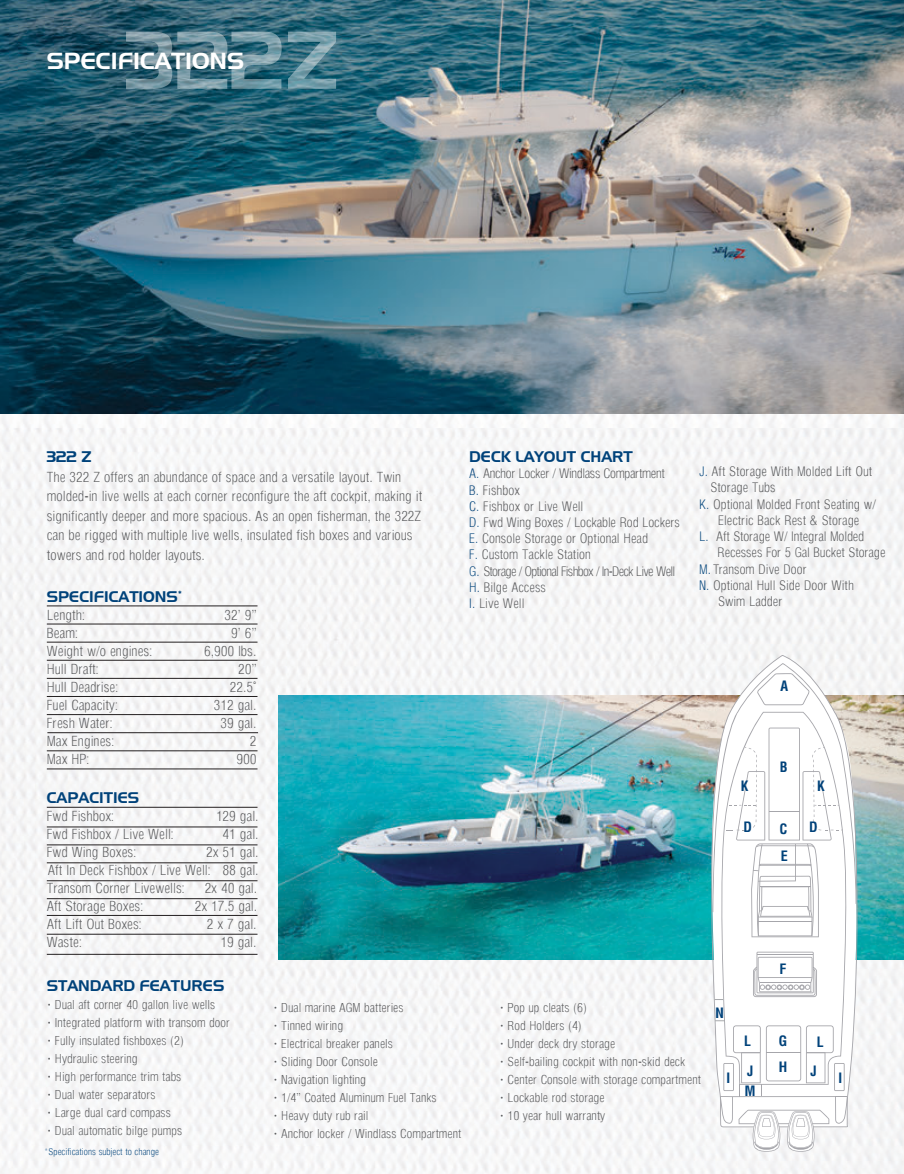
<style>
.page{position:relative;width:904px;height:1174px;background:#fff}
.page>*{position:absolute;margin:0;border:0;box-sizing:border-box;transform-origin:0 0}
.t1{font:79.35px "Aero Regular SWFTE";color:#fff}
.t2{font:22.65px "Aero Regular SWFTE";color:#fff}
.t3{font:15px "Aero Regular SWFTE";color:#00427a}
.t4{font:700 13.95px "Arena Condensed";color:#00427a}
.t5{font:300 condensed 13.5px/19.5px "Arena";color:#58595b}
.t6{font:300 condensed 12.75px/16.2px "Arena";color:#58595b}
.t7{font:300 condensed 12.75px "Arena";letter-spacing:-.06em;color:#58595b}
.t8{font:300 condensed 12.75px "Arena";letter-spacing:-.03em;color:#58595b}
.t9{font:300 condensed 12px "Arena";color:#58595b}
.t10{font:300 condensed 9px "Arena";color:#00427a}
.s1{color:#00427a}
</style>
<div class="page">
<img style="left:0;top:429px;width:904px;height:745px">
<img style="left:0;top:0;width:904px;height:414px">
<img style="left:278px;top:695px;width:626px;height:264px">
<div style="left:41px;top:47px;width:208px;height:28px;background:#231f20;opacity:.2"></div>
<hr style="left:47px;top:826px;width:210px;height:1px;background:#231f20">
<hr style="left:47px;top:807px;width:210px;height:1px;background:#231f20">
<hr style="left:47px;top:844px;width:210px;height:1px;background:#231f20">
<hr style="left:47px;top:862px;width:210px;height:1px;background:#231f20">
<hr style="left:47px;top:880px;width:210px;height:1px;background:#231f20">
<hr style="left:47px;top:898px;width:210px;height:1px;background:#231f20">
<hr style="left:47px;top:915px;width:210px;height:1px;background:#231f20">
<hr style="left:47px;top:934px;width:210px;height:1px;background:#231f20">
<hr style="left:47px;top:954px;width:210px;height:1px;background:#231f20">
<hr style="left:47px;top:624px;width:210px;height:1px;background:#231f20">
<hr style="left:47px;top:605px;width:210px;height:1px;background:#231f20">
<hr style="left:47px;top:642px;width:210px;height:1px;background:#231f20">
<hr style="left:47px;top:660px;width:210px;height:1px;background:#231f20">
<hr style="left:47px;top:678px;width:210px;height:1px;background:#231f20">
<hr style="left:47px;top:696px;width:210px;height:1px;background:#231f20">
<hr style="left:47px;top:714px;width:210px;height:1px;background:#231f20">
<hr style="left:47px;top:732px;width:211px;height:1px;background:#231f20">
<hr style="left:47px;top:750px;width:210px;height:1px;background:#231f20">
<hr style="left:47px;top:768px;width:210px;height:1px;background:#231f20">
<svg style="left:707px;top:656px;width:3px;height:471px"></svg>
<svg style="left:710px;top:655px;width:149px;height:472px;fill:#f3f3f4"></svg>
<svg style="left:718px;top:937px;width:133px;height:147px"></svg>
<svg style="left:753px;top:951px;width:64px;height:46px"></svg>
<svg style="left:712px;top:663px;width:144px;height:274px"></svg>
<svg style="left:715px;top:1020px;width:132px;height:132px"></svg>
<h1 class="t1" style="left:125px;top:12px;width:218px">322Z</h1>
<p class="t2" style="left:47px;top:47px;width:199px">SPECIFICATIONS</p>
<p class="t3" style="left:47px;top:448px;width:47px">322 Z</p>
<p class="t5" style="left:47px;top:467px;width:377px">The 322 Z offers an abundance of space and a versatile layout. Twin molded-in live wells at each corner reconfigure the aft cockpit, making it significantly deeper and more spacious. As an open fisherman, the 322Z can be rigged with multiple live wells, insulated fish boxes and various towers and rod holder layouts.</p>
<p class="t3" style="left:47px;top:587px;width:137px">SPECIFICATIONS<sup>*</sup></p>
<p class="t5" style="left:47px;top:605px;width:40px">Length:</p>
<p class="t5" style="left:224px;top:605px;width:33px">32’ 9”</p>
<p class="t5" style="left:47px;top:623px;width:33px">Beam:</p>
<p class="t5" style="left:231px;top:623px;width:27px">9’ 6”</p>
<p class="t5" style="left:47px;top:641px;width:107px">Weight w/o engines:</p>
<p class="t5" style="left:204px;top:641px;width:54px">6,900 lbs.</p>
<p class="t5" style="left:47px;top:659px;width:53px">Hull Draft:</p>
<p class="t5" style="left:238px;top:659px;width:20px">20”</p>
<p class="t5" style="left:47px;top:677px;width:73px">Hull Deadrise:</p>
<p class="t5" style="left:230px;top:677px;width:28px">22.5˚</p>
<p class="t5" style="left:47px;top:695px;width:72px">Fuel Capacity:</p>
<p class="t5" style="left:214px;top:695px;width:44px">312 gal.</p>
<p class="t5" style="left:47px;top:713px;width:67px">Fresh Water:</p>
<p class="t5" style="left:220px;top:713px;width:37px">39 gal.</p>
<p class="t5" style="left:47px;top:731px;width:69px">Max Engines:</p>
<p class="t5" style="left:250px;top:731px;width:8px">2</p>
<p class="t5" style="left:47px;top:749px;width:44px">Max HP:</p>
<p class="t5" style="left:236px;top:749px;width:21px">900</p>
<p class="t3" style="left:47px;top:788px;width:94px">CAPACITIES</p>
<p class="t5" style="left:47px;top:806px;width:69px">Fwd Fishbox:</p>
<p class="t5" style="left:216px;top:806px;width:44px">129 gal.</p>
<p class="t5" style="left:47px;top:824px;width:128px">Fwd Fishbox / Live Well:</p>
<p class="t5" style="left:223px;top:824px;width:37px">41 gal.</p>
<p class="t5" style="left:47px;top:842px;width:91px">Fwd Wing Boxes:</p>
<p class="t5" style="left:206px;top:842px;width:54px">2x 51 gal.</p>
<p class="t5" style="left:48px;top:860px;width:212px">Aft In Deck Fishbox / Live Well: 88 gal.</p>
<p class="t5" style="left:47px;top:878px;width:139px">Transom Corner Livewells:</p>
<p class="t5" style="left:205px;top:878px;width:54px">2x 40 gal.</p>
<p class="t5" style="left:47px;top:896px;width:98px">Aft Storage Boxes:</p>
<p class="t5" style="left:195px;top:896px;width:64px">2x 17.5 gal.</p>
<p class="t5" style="left:47px;top:914px;width:96px">Aft Lift Out Boxes:</p>
<p class="t5" style="left:207px;top:914px;width:51px">2 x 7 gal.</p>
<p class="t5" style="left:47px;top:932px;width:37px">Waste:</p>
<p class="t5" style="left:220px;top:932px;width:37px">19 gal.</p>
<p class="t3" style="left:47px;top:976px;width:179px">STANDARD FEATURES</p>
<p class="t9" style="left:47px;top:997px;width:170px">• Dual aft corner 40 gallon live wells</p>
<p class="t9" style="left:47px;top:1015px;width:185px">• Integrated platform with transom door</p>
<p class="t9" style="left:47px;top:1033px;width:139px">• Fully insulated fishboxes (2)</p>
<p class="t9" style="left:47px;top:1051px;width:92px">• Hydraulic steering</p>
<p class="t9" style="left:47px;top:1069px;width:136px">• High performance trim tabs</p>
<p class="t9" style="left:47px;top:1087px;width:110px">• Dual water separators</p>
<p class="t9" style="left:47px;top:1105px;width:126px">• Large dual card compass</p>
<p class="t9" style="left:47px;top:1123px;width:137px">• Dual automatic bilge pumps</p>
<p class="t10" style="left:45px;top:1146px;width:116px">*Specifications subject to change</p>
<p class="t9" style="left:273px;top:1000px;width:132px">• Dual marine AGM batteries</p>
<p class="t9" style="left:273px;top:1018px;width:72px">• Tinned wiring</p>
<p class="t9" style="left:273px;top:1036px;width:121px">• Electrical breaker panels</p>
<p class="t9" style="left:273px;top:1054px;width:106px">• Sliding Door Console</p>
<p class="t9" style="left:273px;top:1072px;width:94px">• Navigation lighting</p>
<p class="t9" style="left:273px;top:1090px;width:165px">• 1/4” Coated Aluminum Fuel Tanks</p>
<p class="t9" style="left:273px;top:1108px;width:97px">• Heavy duty rub rail</p>
<p class="t9" style="left:273px;top:1126px;width:190px">• Anchor locker / Windlass Compartment</p>
<p class="t3" style="left:469px;top:448px;width:165px">DECK LAYOUT CHART</p>
<p class="t8" style="left:469px;top:466px;width:197px"><span class="s1">A.</span> Anchor Locker / Windlass Compartment</p>
<p class="t6" style="left:469px;top:482px;width:52px"><span class="s1">B.</span> Fishbox</p>
<p class="t6" style="left:469px;top:498px;width:116px"><span class="s1">C.</span> Fishbox or Live Well</p>
<p class="t6" style="left:469px;top:514px;width:212px"><span class="s1">D.</span> Fwd Wing Boxes / Lockable Rod Lockers</p>
<p class="t6" style="left:469px;top:530px;width:180px"><span class="s1">E.</span> Console Storage or Optional Head</p>
<p class="t6" style="left:469px;top:547px;width:123px"><span class="s1">F.</span> Custom Tackle Station</p>
<p class="t7" style="left:469px;top:564px;width:207px"><span class="s1">G.</span> Storage / Optional Fishbox / In-Deck Live Well</p>
<p class="t6" style="left:469px;top:579px;width:78px"><span class="s1">H.</span> Bilge Access</p>
<p class="t6" style="left:469px;top:595px;width:57px"><span class="s1">I.</span> Live Well</p>
<p class="t6" style="left:710px;top:463px;width:163px;text-indent:-11px"><span class="s1">J.</span> Aft Storage With Molded Lift Out<br>Storage Tubs</p>
<p class="t6" style="left:699px;top:496px;width:178px;text-align:center"><span class="s1">K.</span> Optional Molded Front Seating w/<br>Electric Back Rest &amp; Storage</p>
<p class="t6" style="left:717px;top:528px;width:170px;text-indent:-18px"><span class="s1">L.</span> Aft Storage W/ Integral Molded<br>Recesses For 5 Gal Bucket Storage</p>
<p class="t6" style="left:699px;top:561px;width:109px"><span class="s1">M.</span> Transom Dive Door</p>
<p class="t6" style="left:718px;top:577px;width:137px;text-indent:-19px"><span class="s1">N.</span> Optional Hull Side Door With<br>Swim Ladder</p>
<p class="t4" style="left:741px;top:777px;width:9px">K</p>
<p class="t4" style="left:743px;top:818px;width:10px">D</p>
<p class="t4" style="left:780px;top:678px;width:9px">A</p>
<p class="t4" style="left:779px;top:758px;width:9px">B</p>
<p class="t4" style="left:779px;top:820px;width:9px">C</p>
<p class="t4" style="left:780px;top:847px;width:9px">E</p>
<p class="t4" style="left:817px;top:777px;width:9px">K</p>
<p class="t4" style="left:809px;top:818px;width:10px">D</p>
<p class="t4" style="left:779px;top:960px;width:9px">F</p>
<p class="t9" style="left:499px;top:1000px;width:89px">• Pop up cleats (6)</p>
<p class="t9" style="left:499px;top:1018px;width:84px">• Rod Holders (4)</p>
<p class="t9" style="left:499px;top:1036px;width:117px">• Under deck dry storage</p>
<p class="t9" style="left:499px;top:1054px;width:187px">• Self-bailing cockpit with non-skid deck</p>
<p class="t9" style="left:499px;top:1072px;width:203px">• Center Console with storage compartment</p>
<p class="t9" style="left:499px;top:1090px;width:107px">• Lockable rod storage</p>
<p class="t9" style="left:499px;top:1108px;width:107px">• 10 year hull warranty</p>
<p class="t4" style="left:715px;top:1004px;width:10px">N</p>
<p class="t4" style="left:744px;top:1032px;width:9px">L</p>
<p class="t4" style="left:778px;top:1032px;width:10px">G</p>
<p class="t4" style="left:816px;top:1033px;width:9px">L</p>
<p class="t4" style="left:747px;top:1062px;width:8px">J</p>
<p class="t4" style="left:778px;top:1058px;width:10px">H</p>
<p class="t4" style="left:810px;top:1062px;width:8px">J</p>
<p class="t4" style="left:726px;top:1069px;width:5px">I</p>
<p class="t4" style="left:838px;top:1069px;width:5px">I</p>
<p class="t4" style="left:744px;top:1082px;width:12px">M</p>
</div>
